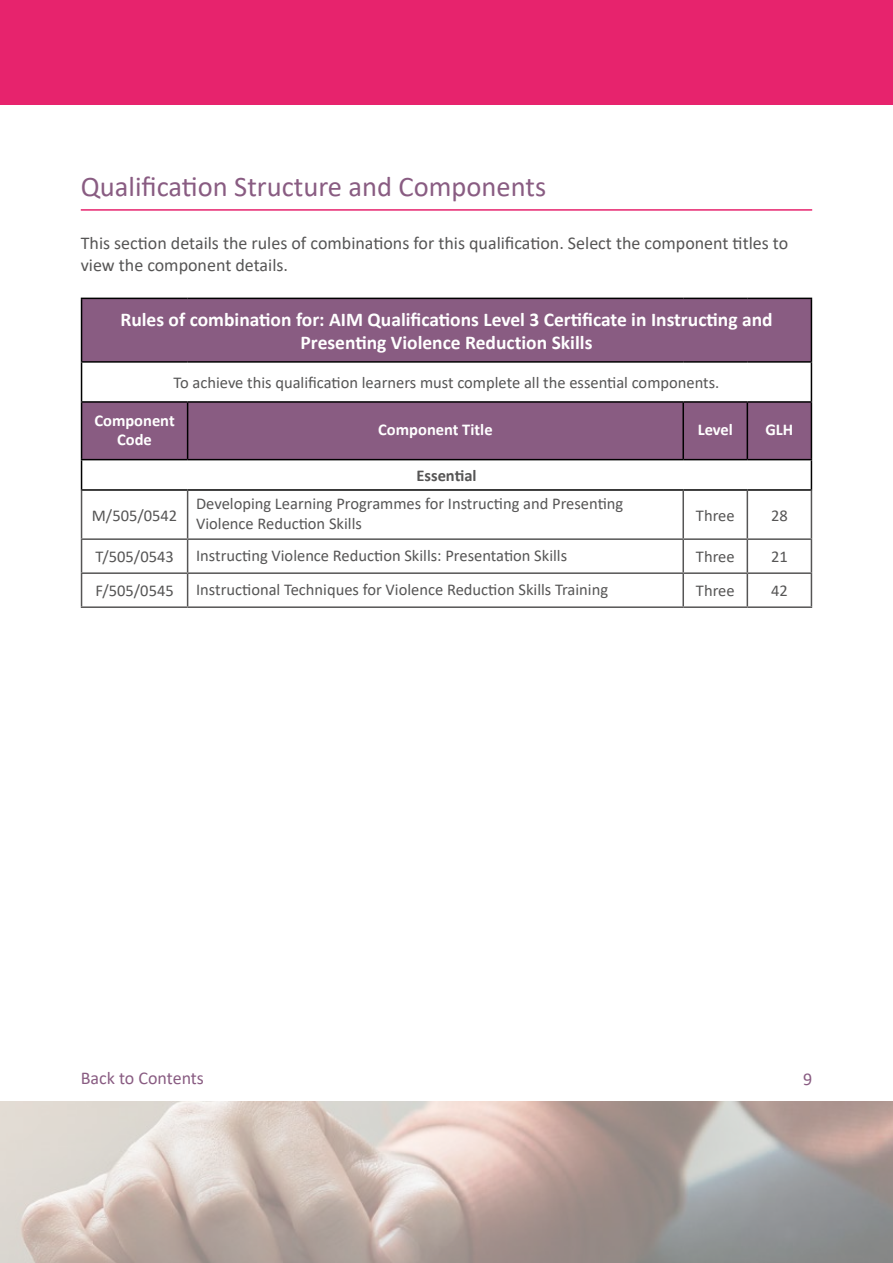
<style>
.page{position:relative;width:893px;height:1263px;background:#fff}
.page>*{position:absolute;margin:0;border:0;box-sizing:border-box;transform-origin:0 0}
.t1{font:28.5px "Calibri";color:#895c82}
.t2{font:700 19.5px/23.4px "Calibri";color:#fff;text-align:center}
.t3{font:18px/21.6px "Calibri";color:#565555}
.t4{font:18px "Calibri";color:#895c82}
.t5{font:16.5px/19.8px "Calibri";color:#565555}
.t6{font:700 16.5px/19.8px "Calibri";color:#fff;text-align:center}
.t7{font:700 16.5px "Calibri";color:#565555}
</style>
<div class="page">
<img style="left:0;top:1101px;width:893px;height:162px">
<div style="left:0;top:0;width:893px;height:104px;background:#e7236d"></div>
<svg style="left:82px;top:299px;width:729px;height:160px;fill:#895c82"></svg>
<hr style="left:81px;top:489px;width:107px;height:2px;background:#000">
<hr style="left:188px;top:489px;width:495px;height:2px;background:#000">
<hr style="left:683px;top:489px;width:64px;height:2px;background:#000">
<hr style="left:747px;top:489px;width:65px;height:2px;background:#000">
<hr style="left:187px;top:491px;width:1px;height:47px;background:#565555">
<hr style="left:682px;top:491px;width:2px;height:47px;background:#565555">
<hr style="left:747px;top:491px;width:1px;height:47px;background:#565555">
<hr style="left:81px;top:538px;width:107px;height:2px;background:#565555">
<hr style="left:188px;top:538px;width:495px;height:2px;background:#565555">
<hr style="left:187px;top:540px;width:1px;height:32px;background:#565555">
<hr style="left:683px;top:538px;width:64px;height:2px;background:#565555">
<hr style="left:682px;top:540px;width:2px;height:32px;background:#565555">
<hr style="left:747px;top:538px;width:65px;height:2px;background:#565555">
<hr style="left:747px;top:540px;width:1px;height:32px;background:#565555">
<hr style="left:187px;top:574px;width:1px;height:32px;background:#565555">
<hr style="left:683px;top:572px;width:64px;height:2px;background:#565555">
<hr style="left:682px;top:574px;width:2px;height:32px;background:#565555">
<hr style="left:747px;top:574px;width:1px;height:32px;background:#565555">
<hr style="left:683px;top:606px;width:64px;height:2px;background:#565555">
<hr style="left:187px;top:403px;width:1px;height:56px;background:#000">
<hr style="left:682px;top:403px;width:2px;height:56px;background:#000">
<hr style="left:747px;top:403px;width:1px;height:56px;background:#000">
<hr style="left:81px;top:403px;width:1px;height:56px;background:#000">
<hr style="left:811px;top:403px;width:1px;height:56px;background:#000">
<hr style="left:81px;top:298px;width:107px;height:1px;background:#000">
<hr style="left:81px;top:299px;width:1px;height:62px;background:#000">
<hr style="left:188px;top:298px;width:495px;height:1px;background:#000">
<hr style="left:683px;top:298px;width:64px;height:1px;background:#000">
<hr style="left:747px;top:298px;width:65px;height:1px;background:#000">
<hr style="left:811px;top:299px;width:1px;height:62px;background:#000">
<hr style="left:81px;top:459px;width:107px;height:1px;background:#000">
<svg style="left:81px;top:460px;width:1px;height:29px"></svg>
<hr style="left:188px;top:459px;width:495px;height:1px;background:#000">
<hr style="left:683px;top:459px;width:64px;height:1px;background:#000">
<hr style="left:747px;top:459px;width:65px;height:1px;background:#000">
<svg style="left:811px;top:460px;width:1px;height:29px"></svg>
<hr style="left:81px;top:361px;width:107px;height:2px;background:#000">
<hr style="left:81px;top:363px;width:1px;height:38px;background:#000">
<hr style="left:188px;top:361px;width:495px;height:2px;background:#000">
<hr style="left:683px;top:361px;width:64px;height:2px;background:#000">
<hr style="left:747px;top:361px;width:65px;height:2px;background:#000">
<hr style="left:811px;top:363px;width:1px;height:38px;background:#000">
<hr style="left:81px;top:401px;width:107px;height:2px;background:#000">
<hr style="left:188px;top:401px;width:495px;height:2px;background:#000">
<hr style="left:683px;top:401px;width:64px;height:2px;background:#000">
<hr style="left:747px;top:401px;width:65px;height:2px;background:#000">
<hr style="left:81px;top:491px;width:1px;height:47px;background:#565555">
<hr style="left:811px;top:491px;width:1px;height:47px;background:#565555">
<hr style="left:81px;top:540px;width:1px;height:32px;background:#565555">
<hr style="left:811px;top:540px;width:1px;height:32px;background:#565555">
<hr style="left:81px;top:572px;width:107px;height:2px;background:#565555">
<hr style="left:81px;top:574px;width:1px;height:32px;background:#565555">
<hr style="left:188px;top:572px;width:495px;height:2px;background:#565555">
<hr style="left:747px;top:572px;width:65px;height:2px;background:#565555">
<hr style="left:811px;top:574px;width:1px;height:32px;background:#565555">
<hr style="left:81px;top:606px;width:107px;height:2px;background:#565555">
<hr style="left:188px;top:606px;width:495px;height:2px;background:#565555">
<hr style="left:747px;top:606px;width:65px;height:2px;background:#565555">
<hr style="left:81px;top:209px;width:731px;height:2px;background:#e7236d">
<h1 class="t1" style="left:81px;top:166px;width:467px">Qualification Structure and Components</h1>
<p class="t3" style="left:81px;top:232px;width:709px">This section details the rules of combinations for this qualification. Select the component titles to view the component details.</p>
<p class="t2" style="left:120px;top:307px;width:654px">Rules of combination for: AIM Qualifications Level 3 Certificate in Instructing and<br>Presenting Violence Reduction Skills</p>
<p class="t5" style="left:174px;top:372px;width:547px">To achieve this qualification learners must complete all the essential components.</p>
<p class="t6" style="left:94px;top:410px;width:82px">Component<br>Code</p>
<p class="t6" style="left:378px;top:420px;width:116px">Component Title</p>
<p class="t6" style="left:698px;top:420px;width:37px">Level</p>
<p class="t6" style="left:765px;top:420px;width:29px">GLH</p>
<p class="t7" style="left:416px;top:464px;width:62px">Essential</p>
<p class="t5" style="left:92px;top:505px;width:87px">M/505/0542</p>
<p class="t5" style="left:196px;top:493px;width:429px">Developing Learning Programmes for Instructing and Presenting<br>Violence Reduction Skills</p>
<p class="t5" style="left:696px;top:505px;width:40px">Three</p>
<p class="t5" style="left:771px;top:505px;width:18px">28</p>
<p class="t5" style="left:95px;top:546px;width:80px">T/505/0543</p>
<p class="t5" style="left:196px;top:545px;width:373px">Instructing Violence Reduction Skills: Presentation Skills</p>
<p class="t5" style="left:696px;top:546px;width:40px">Three</p>
<p class="t5" style="left:771px;top:546px;width:18px">21</p>
<p class="t5" style="left:95px;top:581px;width:80px">F/505/0545</p>
<p class="t5" style="left:196px;top:579px;width:414px">Instructional Techniques for Violence Reduction Skills Training</p>
<p class="t5" style="left:696px;top:581px;width:40px">Three</p>
<p class="t5" style="left:771px;top:581px;width:18px">42</p>
<p class="t4" style="left:81px;top:1065px;width:125px">Back to Contents</p>
<p class="t4" style="left:803px;top:1066px;width:11px">9</p>
</div>
